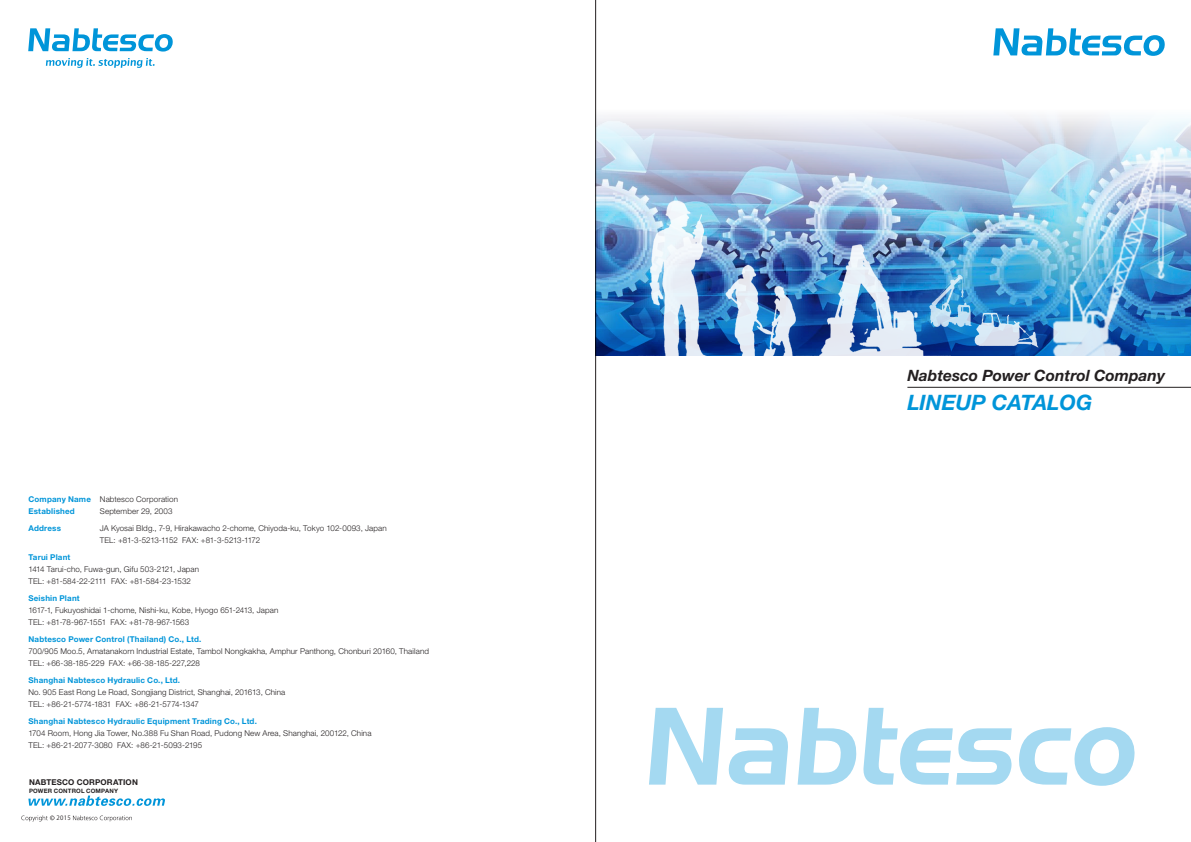
<style>
.page{position:relative;width:1191px;height:842px;background:#fff}
.page>*{position:absolute;margin:0;border:0;box-sizing:border-box;transform-origin:0 0}
.t1{font:italic 700 21.3px "Helvetica Neue LT Std";color:#0095d9}
.t2{font:italic 700 15.6px "Helvetica Neue LT Std";color:#231f20}
.t3{font:300 8px/12px "Helvetica Neue LT Std";letter-spacing:.015em;color:#231f20}
.t4{font:700 8px/12px "Helvetica Neue LT Std";letter-spacing:.02em;color:#0095d9}
.t5{font:700 8px "Helvetica Neue LT Std";letter-spacing:.02em;color:#231f20}
.t6{font:700 6px "Helvetica Neue LT Std";letter-spacing:.025em;color:#231f20}
.t7{font:6px "Koz Go Pr 6 N";color:#231f20}
.s1{font-weight:300;color:#231f20}
</style>
<div class="page">
<hr style="left:595px;top:0;width:1px;height:842px;background:#231f20">
<img style="left:595px;top:86px;width:596px;height:135px">
<img style="left:595px;top:221px;width:596px;height:134px">
<img style="left:638px;top:152px;width:312px;height:204px">
<img style="left:1043px;top:129px;width:130px;height:226px">
<img style="left:970px;top:307px;width:73px;height:44px">
<img style="left:926px;top:275px;width:48px;height:54px">
<svg style="left:649px;top:708px;width:139px;height:77px"></svg>
<svg style="left:797px;top:708px;width:337px;height:78px"></svg>
<svg style="left:993px;top:28px;width:171px;height:28px"></svg>
<hr style="left:907px;top:387px;width:284px;height:1px;background:#231f20">
<svg style="left:28px;top:795px;width:137px;height:11px"></svg>
<svg style="left:21px;top:815px;width:33px;height:6px"></svg>
<svg style="left:73px;top:815px;width:59px;height:6px"></svg>
<svg style="left:28px;top:28px;width:145px;height:24px"></svg>
<svg style="left:46px;top:58px;width:108px;height:10px"></svg>
<p class="t4" style="left:28px;top:493px;width:151px">Company Name <span class="s1">Nabtesco Corporation<br></span>Established</p>
<p class="t3" style="left:100px;top:505px;width:74px">September 29, 2003</p>
<p class="t4" style="left:28px;top:522px;width:34px">Address</p>
<p class="t3" style="left:100px;top:522px;width:288px">JA Kyosai Bldg., 7-9, Hirakawacho 2-chome, Chiyoda-ku, Tokyo 102-0093, Japan<br>TEL: +81-3-5213-1152 FAX: +81-3-5213-1172</p>
<p class="t4" style="left:28px;top:551px;width:43px">Tarui Plant</p>
<p class="t3" style="left:28px;top:563px;width:172px">1414 Tarui-cho, Fuwa-gun, Gifu 503-2121, Japan<br>TEL: +81-584-22-2111 FAX: +81-584-23-1532</p>
<p class="t4" style="left:28px;top:592px;width:53px">Seishin Plant</p>
<p class="t3" style="left:28px;top:604px;width:251px">1617-1, Fukuyoshidai 1-chome, Nishi-ku, Kobe, Hyogo 651-2413, Japan<br>TEL: +81-78-967-1551 FAX: +81-78-967-1563</p>
<p class="t4" style="left:28px;top:633px;width:174px">Nabtesco Power Control (Thailand) Co., Ltd.</p>
<p class="t3" style="left:28px;top:645px;width:402px">700/905 Moo.5, Amatanakorn Industrial Estate, Tambol Nongkakha, Amphur Panthong, Chonburi 20160, Thailand<br>TEL: +66-38-185-229 FAX: +66-38-185-227,228</p>
<p class="t4" style="left:28px;top:674px;width:153px">Shanghai Nabtesco Hydraulic Co., Ltd.</p>
<p class="t3" style="left:28px;top:686px;width:258px">No. 905 East Rong Le Road, Songjiang District, Shanghai, 201613, China<br>TEL: +86-21-5774-1831 FAX: +86-21-5774-1347</p>
<p class="t4" style="left:28px;top:715px;width:230px">Shanghai Nabtesco Hydraulic Equipment Trading Co., Ltd.</p>
<p class="t3" style="left:28px;top:727px;width:344px">1704 Room, Hong Jia Tower, No.388 Fu Shan Road, Pudong New Area, Shanghai, 200122, China<br>TEL: +86-21-2077-3080 FAX: +86-21-5093-2195</p>
<p class="t5" style="left:29px;top:777px;width:110px">NABTESCO CORPORATION</p>
<p class="t6" style="left:29px;top:787px;width:91px">POWER CONTROL COMPANY</p>
<p class="t7" style="left:57px;top:814px;width:16px">2015</p>
<h2 class="t2" style="left:907px;top:366px;width:259px">Nabtesco Power Control Company</h2>
<h1 class="t1" style="left:907px;top:389px;width:186px">LINEUP CATALOG</h1>
</div>
